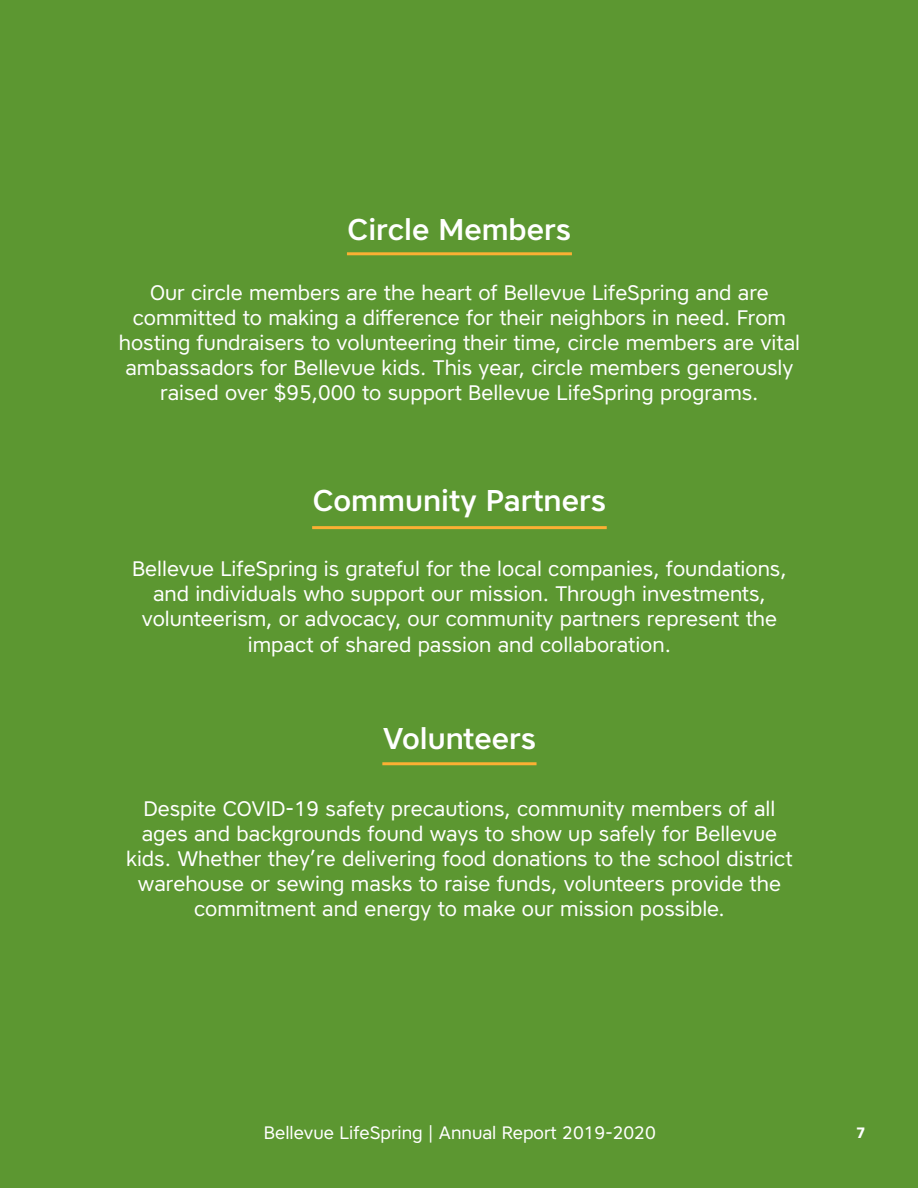
<style>
.page{position:relative;width:918px;height:1188px;background:#5c9731}
.page>*{position:absolute;margin:0;border:0;box-sizing:border-box;transform-origin:0 0}
.t1{font:500 30px "Core Sans A55";color:#fff}
.t2{font:21px/25.2px "Core Sans A45";color:#fff;text-align:center}
.t3{font:18px "Core Sans A45";color:#fff}
.t4{font:700 15px "Core Sans A65";color:#fff}
</style>
<div class="page">
<hr style="left:347px;top:252px;width:225px;height:3px;background:#fbb033">
<hr style="left:312px;top:526px;width:295px;height:3px;background:#fbb033">
<hr style="left:382px;top:762px;width:155px;height:3px;background:#fbb033">
<p class="t1" style="left:348px;top:210px;width:225px">Circle Members</p>
<p class="t2" style="left:119px;top:279px;width:683px">Our circle members are the heart of Bellevue LifeSpring and are committed to making a difference for their neighbors in need. From hosting fundraisers to volunteering their time, circle members are vital ambassadors for Bellevue kids. This year, circle members generously raised over $95,000 to support Bellevue LifeSpring programs.</p>
<p class="t1" style="left:313px;top:481px;width:295px">Community Partners</p>
<p class="t2" style="left:132px;top:556px;width:656px">Bellevue LifeSpring is grateful for the local companies, foundations, and individuals who support our mission. Through investments, volunteerism, or advocacy, our community partners represent the impact of shared passion and collaboration.</p>
<p class="t1" style="left:383px;top:719px;width:155px">Volunteers</p>
<p class="t2" style="left:126px;top:795px;width:668px">Despite COVID-19 safety precautions, community members of all ages and backgrounds found ways to show up safely for Bellevue kids. Whether they’re delivering food donations to the school district warehouse or sewing masks to raise funds, volunteers provide the commitment and energy to make our mission possible.</p>
<p class="t3" style="left:264px;top:1121px;width:394px">Bellevue LifeSpring | Annual Report 2019-2020</p>
<p class="t4" style="left:856px;top:1123px;width:11px">7</p>
</div>
